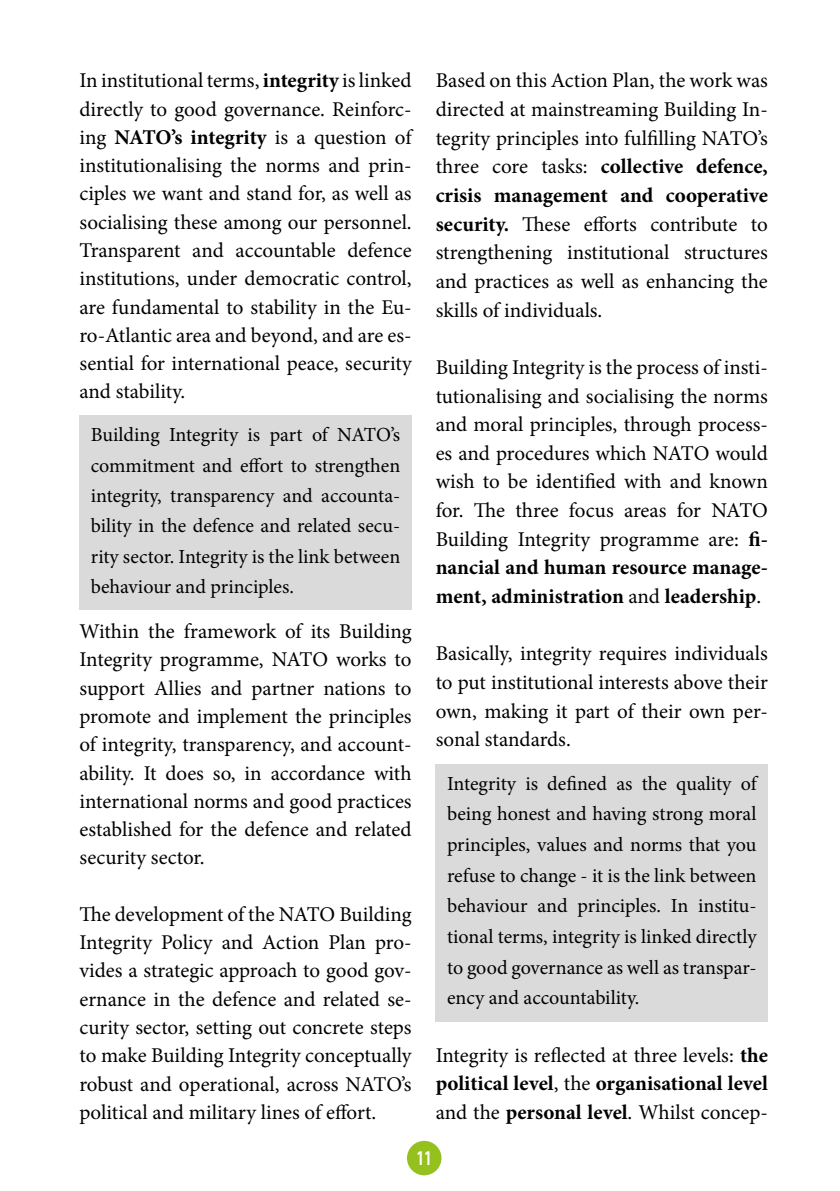
<style>
.page{position:relative;width:840px;height:1191px;background:#fff}
.page>*{position:absolute;margin:0;border:0;box-sizing:border-box;transform-origin:0 0}
.t1{font:21px/28.2px "Minion Pro";color:#000;text-align:justify}
.t2{font:20px/30.6px "Minion Pro";color:#000;text-align:justify}
.t3{font:700 19.2px "DIN Cond";color:#fff}
.s1{font-weight:700}
</style>
<div class="page">
<div style="left:407px;top:1140px;width:34px;height:35px;background:#95c11f;border-radius:50%"></div>
<div style="left:79px;top:415px;width:332px;height:194px;background:#dadada"></div>
<div style="left:435px;top:764px;width:332px;height:257px;background:#dadada"></div>
<p class="t1" style="left:79px;top:67px;width:333px">In institutional terms, <span class="s1">integrity</span> is linked directly to good governance. Reinforc&shy;ing <span class="s1">NATO’s integrity</span> is a question of institutionalising the norms and prin&shy;ciples we want and stand for, as well as socialising these among our personnel.<br>Transparent and accountable defence institutions, under democratic control, are fundamental to stability in the Eu&shy;ro-Atlantic area and beyond, and are es&shy;sential for international peace, security and stability.</p>
<p class="t2" style="left:91px;top:420px;width:311px">Building Integrity is part of NATO’s commitment and effort to strengthen integrity, transparency and accounta&shy;bility in the defence and related secu&shy;rity sector. Integrity is the link between behaviour and principles.</p>
<p class="t1" style="left:79px;top:617px;width:333px">Within the framework of its Building Integrity programme, NATO works to support Allies and partner nations to promote and implement the principles of integrity, transparency, and account&shy;ability. It does so, in accordance with international norms and good practices established for the defence and related security sector.</p>
<p class="t1" style="left:79px;top:900px;width:333px">The development of the NATO Building Integrity Policy and Action Plan pro&shy;vides a strategic approach to good gov&shy;ernance in the defence and related se&shy;curity sector, setting out concrete steps to make Building Integrity conceptually robust and operational, across NATO’s political and military lines of effort.</p>
<p class="t1" style="left:435px;top:66px;width:333px">Based on this Action Plan, the work was directed at mainstreaming Building In&shy;tegrity principles into fulfilling NATO’s three core tasks: <span class="s1">collective defence, crisis management and cooperative security.</span> These efforts contribute to strengthening institutional structures and practices as well as enhancing the skills of individuals.</p>
<p class="t1" style="left:435px;top:353px;width:333px">Building Integrity is the process of insti&shy;tutionalising and socialising the norms and moral principles, through process&shy;es and procedures which NATO would wish to be identified with and known for. The three focus areas for NATO Building Integrity programme are: <span class="s1">fi&shy;nancial and human resource manage&shy;ment, administration</span> and <span class="s1">leadership</span>.</p>
<p class="t1" style="left:435px;top:639px;width:333px">Basically, integrity requires individuals to put institutional interests above their own, making it part of their own per&shy;sonal standards.</p>
<p class="t2" style="left:447px;top:768px;width:311px">Integrity is defined as the quality of being honest and having strong moral principles, values and norms that you refuse to change - it is the link between behaviour and principles. In institu&shy;tional terms, integrity is linked directly to good governance as well as transpar&shy;ency and accountability.</p>
<p class="t1" style="left:435px;top:1040px;width:333px">Integrity is reflected at three levels: <span class="s1">the political level</span>, the <span class="s1">organisational level </span>and the <span class="s1">personal level</span>. Whilst concep-</p>
<p class="t3" style="left:416px;top:1146px;width:17px">11</p>
</div>
